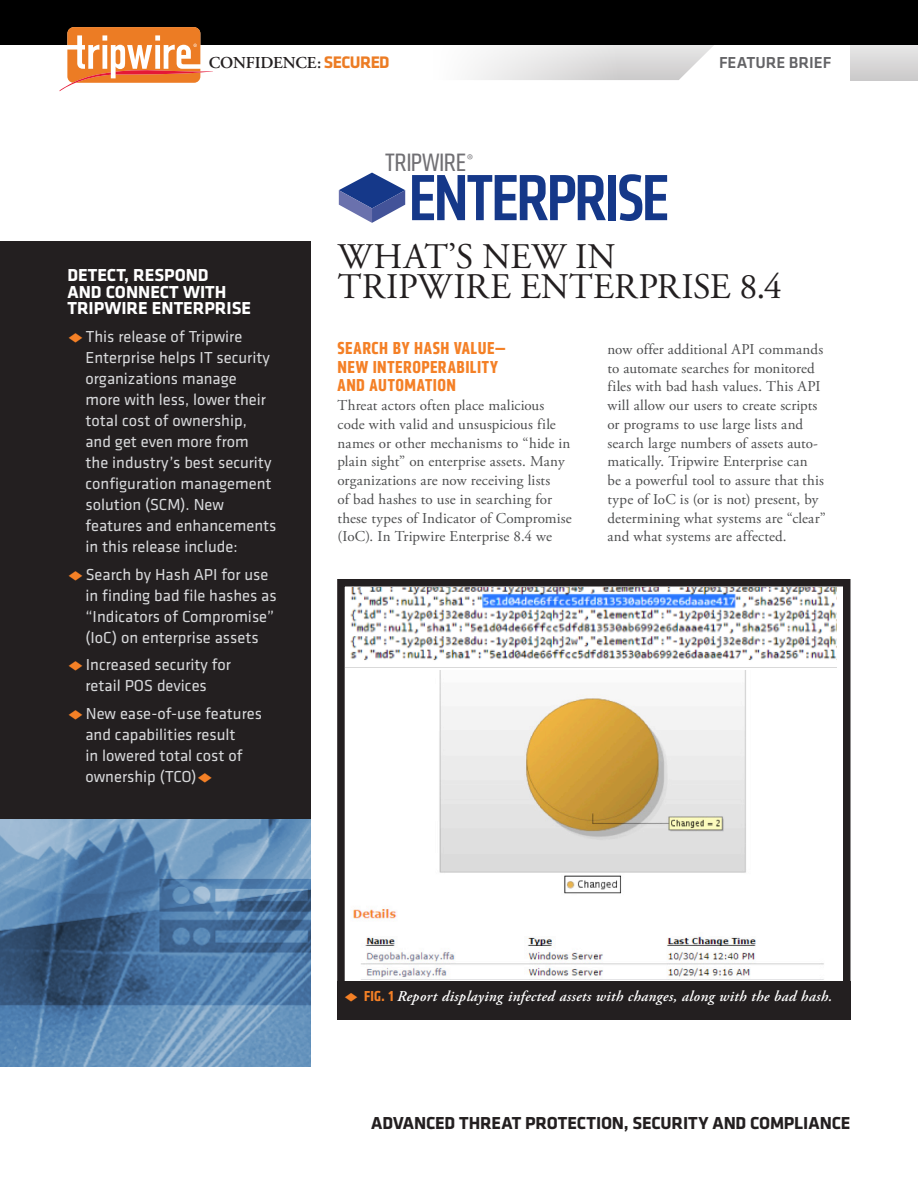
<style>
.page{position:relative;width:918px;height:1188px;background:#fff}
.page>*{position:absolute;margin:0;border:0;box-sizing:border-box;transform-origin:0 0}
.t1{font:500 condensed 67.8px "Klavika";letter-spacing:-.03em;color:#153889}
.Document_Title{font:36px/30px "Adobe Garamond Pro";color:#231f20}
.t2{font:condensed 26.1px "Klavika";letter-spacing:-.015em;color:#717074}
.t3{font:700 condensed 18px/18.8px "Klavika";letter-spacing:.025em;color:#f48026}
.Tagline_-_Title_Page{font:700 18px "Klavika";letter-spacing:-.01em;color:#231f20}
.Sidebar_H1__Caps{font:700 18px/16.5px "Klavika";color:#fff}
.t4{font:600 16.65px "Adobe Garamond Pro";letter-spacing:-.005em;color:#231f20}
.t5{font:16.5px/21px "Klavika";color:#d8d9db}
.Document_Type{font:500 16.5px "Klavika";color:#636366}
.BODY{font:15px/18.8px "Adobe Garamond Pro";letter-spacing:.01em;color:#4b4c4d}
.t6{font:italic 600 15px "Adobe Garamond Pro";letter-spacing:.02em;color:#fff}
.s1{font-family:"Klavika";font-weight:700;font-size:17.4px;color:#ec7c24}
.s2{color:#f48026}
.s3{font-family:"Klavika";font-weight:700;font-style:normal;font-stretch:condensed;color:#f48026}
</style>
<div class="page">
<img style="left:0;top:818px;width:310px;height:248px">
<svg style="left:850px;top:45px;width:68px;height:35px"></svg>
<svg style="left:470px;top:45px;width:244px;height:35px"></svg>
<div style="left:337px;top:579px;width:513px;height:430px;border:8px solid #231f20"></div>
<div style="left:337px;top:981px;width:513px;height:38px;background:#231f20"></div>
<div style="left:0;top:0;width:918px;height:45px;background:#000"></div>
<svg style="left:60px;top:27px;width:153px;height:64px"></svg>
<div style="left:0;top:241px;width:310px;height:577px;background:#231f20"></div>
<svg style="left:339px;top:173px;width:66px;height:50px"></svg>
<img style="left:353px;top:671px;width:471px;height:307px">
<img style="left:346px;top:587px;width:491px;height:81px">
<p class="t4" style="left:209px;top:53px;width:182px">CONFIDENCE: <span class="s1">SECURED</span></p>
<p class="t2" style="left:385px;top:148px;width:90px">TRIPWIRE<sup>®</sup></p>
<p class="t1" style="left:409px;top:155px;width:262px">ENTERPRISE</p>
<p class="Document_Type" style="left:719px;top:51px;width:114px">FEATURE BRIEF</p>
<p class="Sidebar_H1__Caps" style="left:68px;top:266px;width:185px">DETECT, RESPOND<br>AND CONNECT WITH<br>TRIPWIRE ENTERPRISE</p>
<p class="t5" style="left:86px;top:326px;width:193px;text-indent:-18px"><span class="s2">◆</span>This release of Tripwire<br>Enterprise helps IT security organizations manage<br>more with less, lower their total cost of ownership, and get even more from<br>the industry’s best security configuration management solution (SCM). New features and enhancements in this release include:</p>
<p class="t5" style="left:86px;top:563px;width:193px;text-indent:-18px"><span class="s2">◆</span>Search by Hash API for use in finding bad file hashes as “Indicators of Compromise” (IoC) on enterprise assets</p>
<p class="t5" style="left:68px;top:654px;width:165px;text-align:center"><span class="s2">◆</span>Increased security for retail POS devices</p>
<p class="t5" style="left:86px;top:703px;width:178px;text-indent:-18px"><span class="s2">◆</span>New ease-of-use features and capabilities result<br>in lowered total cost of ownership (TCO)<span class="s2">◆</span></p>
<p class="Document_Title" style="left:338px;top:242px;width:445px">WHAT’S NEW IN<br>TRIPWIRE ENTERPRISE 8.4</p>
<h1 class="t3" style="left:338px;top:339px;width:170px">SEARCH BY HASH VALUE—<br>NEW INTEROPERABILITY<br>AND AUTOMATION</h1>
<p class="BODY" style="left:338px;top:397px;width:236px">Threat actors often place malicious code with valid and unsuspicious file names or other mechanisms to “hide in plain sight” on enterprise assets. Many organizations are now receiving lists<br>of bad hashes to use in searching for these types of Indicator of Compromise (IoC). In Tripwire Enterprise 8.4 we</p>
<p class="BODY" style="left:608px;top:340px;width:220px">now offer additional API commands to automate searches for monitored files with bad hash values. This API will allow our users to create scripts or programs to use large lists and search large numbers of assets auto&shy;matically. Tripwire Enterprise can<br>be a powerful tool to assure that this type of IoC is (or is not) present, by determining what systems are “clear” and what systems are affected.</p>
<p class="t6" style="left:344px;top:987px;width:490px"><span class="s2">◆</span> <span class="s3">FIG. 1</span> Report displaying infected assets with changes, along with the bad hash.</p>
<p class="Tagline_-_Title_Page" style="left:371px;top:1110px;width:481px">ADVANCED THREAT PROTECTION, SECURITY AND COMPLIANCE</p>
</div>
